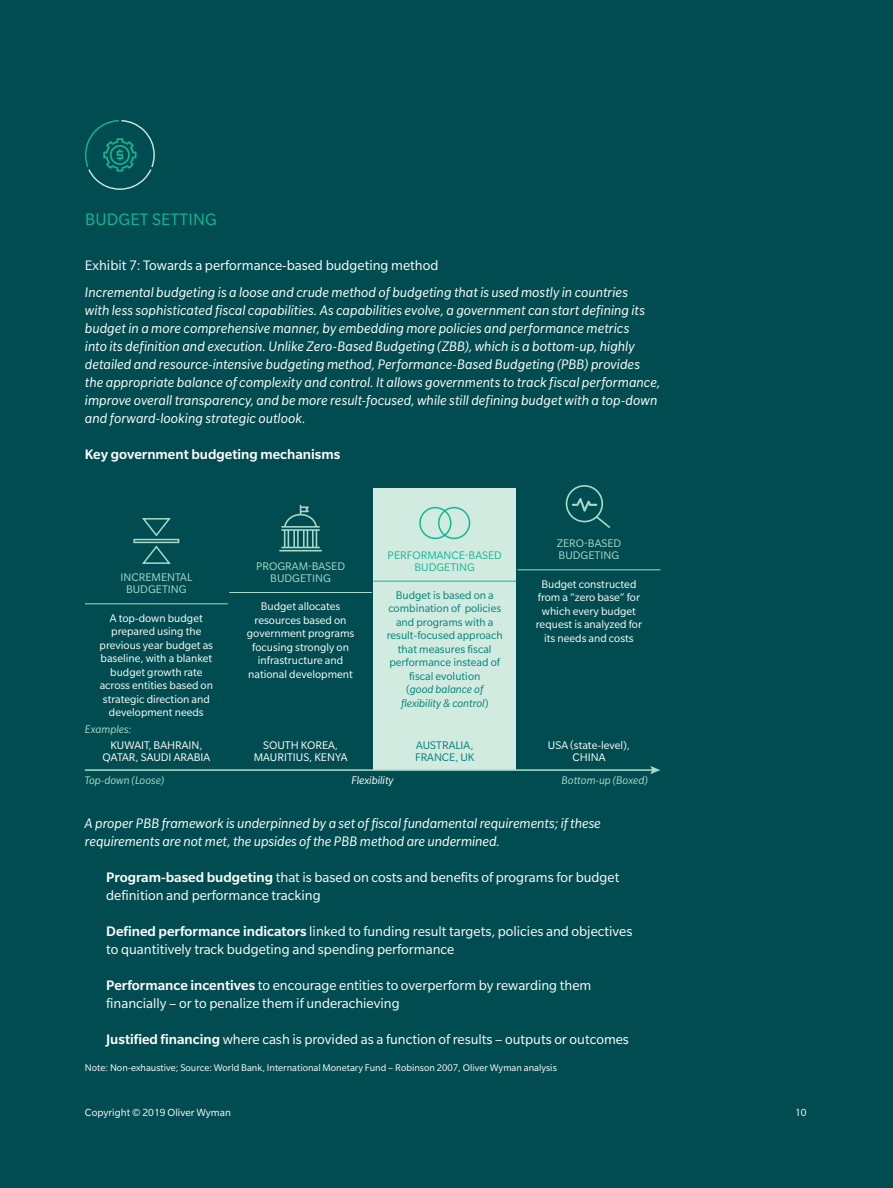
<style>
.page{position:relative;width:893px;height:1188px;background:#004c50}
.page>*{position:absolute;margin:0;border:0;box-sizing:border-box;transform-origin:0 0}
.t1{font:18px "Slate Pro";letter-spacing:.01em;color:#14b795}
.t2{font:italic 15px/18px "Slate Pro";letter-spacing:.005em;color:#fff}
.t3{font:15px/18px "Slate Pro";color:#fff}
.t4{font:500 15px "Slate Pro";color:#fff}
.t5{font:12px/13.5px "Slate Pro";color:#fff;text-align:center}
.t6{font:12px/13.5px "Slate Pro";color:#008175;text-align:center}
.t7{font:12px/12px "Slate Pro";color:#a8dac9;text-align:center}
.t8{font:italic 12px "Slate Pro";color:#a8dac9}
.t9{font:12px/12px "Slate Pro";color:#14b795;text-align:center}
.t10{font:italic 12px "Slate Pro";color:#fff}
.t11{font:11.25px "Slate Pro";color:#fff}
.t12{font:10.5px "Slate Pro";color:#fff}
.s1{font-style:italic}
.s2{font-weight:500}
</style>
<div class="page">
<div style="left:373px;top:488px;width:143px;height:282px;background:#d2ebe1"></div>
<hr style="left:517px;top:569px;width:143px;height:1px;background:#a8dac9">
<hr style="left:373px;top:581px;width:143px;height:1px;background:#14b795">
<hr style="left:229px;top:592px;width:143px;height:1px;background:#a8dac9">
<hr style="left:85px;top:603px;width:143px;height:1px;background:#a8dac9">
<hr style="left:85px;top:769px;width:568px;height:2px;background:#a8dac9">
<svg style="left:650px;top:766px;width:10px;height:8px"></svg>
<svg style="left:281px;top:505px;width:39px;height:43px"></svg>
<hr style="left:279px;top:550px;width:43px;height:1px;background:#a8dac9">
<svg style="left:142px;top:518px;width:29px;height:19px"></svg>
<svg style="left:142px;top:545px;width:29px;height:19px"></svg>
<div style="left:133px;top:539px;width:46px;height:4px;border:2px solid #a8dac9"></div>
<svg style="left:566px;top:485px;width:44px;height:43px"></svg>
<div style="left:419px;top:507px;width:32px;height:32px;border:2px solid #14b795;border-radius:50%"></div>
<div style="left:438px;top:507px;width:32px;height:32px;border:2px solid #14b795;border-radius:50%"></div>
<svg style="left:85px;top:120px;width:70px;height:70px"></svg>
<p class="t1" style="left:85px;top:210px;width:133px">BUDGET SETTING</p>
<p class="t3" style="left:85px;top:256px;width:355px">Exhibit 7: Towards a performance-based budgeting method</p>
<p class="t2" style="left:85px;top:283px;width:577px">Incremental budgeting is a loose and crude method of budgeting that is used mostly in countries<br>with less sophisticated fiscal capabilities. As capabilities evolve, a government can start defining its budget in a more comprehensive manner, by embedding more policies and performance metrics<br>into its definition and execution. Unlike Zero-Based Budgeting (ZBB), which is a bottom-up, highly detailed and resource-intensive budgeting method, Performance-Based Budgeting (PBB) provides the appropriate balance of complexity and control. It allows governments to track fiscal performance, improve overall transparency, and be more result-focused, while still defining budget with a top-down and forward-looking strategic outlook.</p>
<p class="t4" style="left:85px;top:446px;width:257px">Key government budgeting mechanisms</p>
<p class="t7" style="left:121px;top:571px;width:73px">INCREMENTAL<br>BUDGETING</p>
<p class="t5" style="left:100px;top:611px;width:115px">A top-down budget prepared using the previous year budget as baseline, with a blanket budget growth rate across entities based on strategic direction and development needs</p>
<p class="t8" style="left:85px;top:723px;width:48px">Examples:</p>
<p class="t7" style="left:557px;top:538px;width:66px;text-align:left">ZERO-BASED<br>BUDGETING</p>
<p class="t9" style="left:388px;top:549px;width:116px">PERFORMANCE-BASED<br>BUDGETING</p>
<p class="t7" style="left:256px;top:560px;width:91px">PROGRAM-BASED<br>BUDGETING</p>
<p class="t5" style="left:247px;top:600px;width:109px">Budget allocates resources based on government programs focusing strongly on infrastructure and national development</p>
<p class="t6" style="left:387px;top:588px;width:118px">Budget is based on a combination of policies and programs with a result-focused approach that measures fiscal performance instead of fiscal evolution<br>(<span class="s1">good balance of flexibility &amp; control</span>)</p>
<p class="t5" style="left:536px;top:577px;width:108px">Budget constructed from a “zero base” for which every budget request is analyzed for its needs and costs</p>
<p class="t5" style="left:103px;top:740px;width:109px;line-height:12px">KUWAIT, BAHRAIN,<br>QATAR, SAUDI ARABIA</p>
<p class="t5" style="left:254px;top:740px;width:95px;line-height:12px">SOUTH KOREA,<br>MAURITIUS, KENYA</p>
<p class="t6" style="left:415px;top:740px;width:61px;line-height:12px;text-align:left">AUSTRALIA,<br>FRANCE, UK</p>
<p class="t5" style="left:548px;top:739px;width:84px;line-height:12px">USA (state-level),<br>CHINA</p>
<p class="t8" style="left:85px;top:774px;width:81px">Top-down (Loose)</p>
<p class="t10" style="left:351px;top:774px;width:44px">Flexibility</p>
<p class="t8" style="left:562px;top:774px;width:88px">Bottom-up (Boxed)</p>
<p class="t2" style="left:85px;top:814px;width:517px">A proper PBB framework is underpinned by a set of fiscal fundamental requirements; if these requirements are not met, the upsides of the PBB method are undermined.</p>
<p class="t3" style="left:106px;top:868px;width:515px"><span class="s2">Program-based budgeting</span> that is based on costs and benefits of programs for budget definition and performance tracking</p>
<p class="t3" style="left:106px;top:922px;width:528px"><span class="s2">Defined performance indicators</span> linked to funding result targets, policies and objectives to quantitively track budgeting and spending performance</p>
<p class="t3" style="left:106px;top:976px;width:487px"><span class="s2">Performance incentives</span> to encourage entities to overperform by rewarding them financially – or to penalize them if underachieving</p>
<p class="t3" style="left:106px;top:1030px;width:524px"><span class="s2">Justified financing</span> where cash is provided as a function of results – outputs or outcomes</p>
<p class="t12" style="left:85px;top:1062px;width:473px">Note: Non-exhaustive; Source: World Bank, International Monetary Fund – Robinson 2007, Oliver Wyman analysis</p>
<p class="t11" style="left:85px;top:1107px;width:147px">Copyright © 2019 Oliver Wyman</p>
<p class="t11" style="left:795px;top:1107px;width:13px">10</p>
</div>
